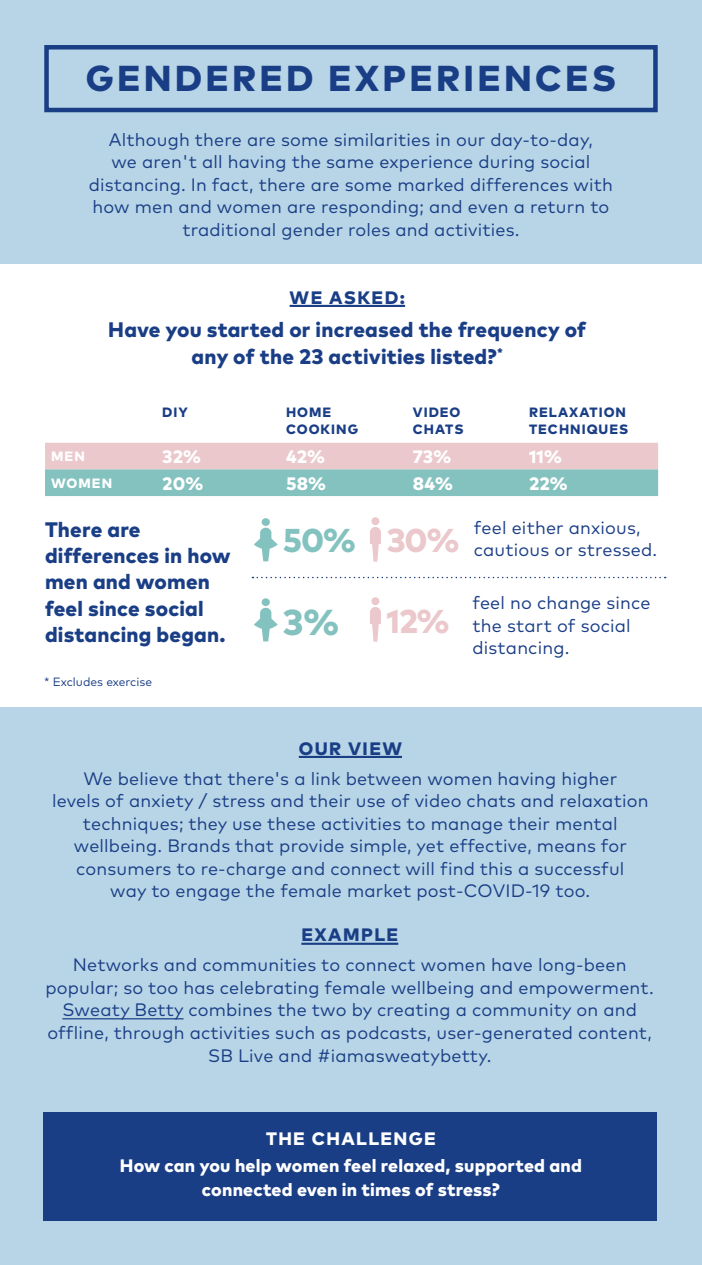
<style>
.page{position:relative;width:702px;height:1265px;background:#fff}
.page>*{position:absolute;margin:0;border:0;box-sizing:border-box;transform-origin:0 0}
.t1{font:800 36px "Mark Pro";letter-spacing:.09em;color:#1a3e86}
.t2{font:800 36px "Mark Pro";color:#83c2bf}
.t3{font:800 33px "Mark Pro";color:#83c2bf}
.t4{font:800 33px "Mark Pro";color:#ebc8cc}
.t5{font:800 21px/26.2px "Mark Pro";letter-spacing:.01em;color:#1a3e86}
.t6{font:18px/22.5px "Mark Pro";letter-spacing:.01em;color:#1a3e86;text-align:center}
.t7{font:800 18px/27px "Mark Pro";letter-spacing:.01em;color:#fff;text-align:center}
.t8{font:800 18px "Mark Pro";letter-spacing:.08em;color:#1a3e86}
.t9{font:800 13.5px/16.5px "Mark Pro";letter-spacing:.075em;color:#1a3e86}
.t10{font:800 13.5px "Mark Pro";letter-spacing:.08em;color:#fff}
.t11{font:12px "Mark Pro";color:#1a3e86}
.s1{color:#ebc8cc}
</style>
<div class="page">
<div style="left:0;top:0;width:702px;height:1264px;background:#b7d5e6"></div>
<div style="left:44px;top:1112px;width:613px;height:108px;background:#1a3e86"></div>
<div style="left:0;top:265px;width:702px;height:441px;background:#fff"></div>
<hr style="left:301px;top:942px;width:97px;height:2px;background:#1a3e86">
<hr style="left:62px;top:1018px;width:121px;height:1px;background:#1a3e86">
<hr style="left:299px;top:755px;width:103px;height:3px;background:#1a3e86">
<hr style="left:289px;top:305px;width:116px;height:2px;background:#1a3e86">
<div style="left:262px;top:518px;width:8px;height:8px;background:#83c2bf;border-radius:50%"></div>
<svg style="left:254px;top:527px;width:24px;height:34px"></svg>
<div style="left:262px;top:598px;width:8px;height:8px;background:#83c2bf;border-radius:50%"></div>
<svg style="left:254px;top:607px;width:24px;height:34px"></svg>
<svg style="left:370px;top:527px;width:11px;height:34px"></svg>
<div style="left:371px;top:517px;width:8px;height:8px;background:#ebc8cc;border-radius:50%"></div>
<svg style="left:370px;top:607px;width:11px;height:34px"></svg>
<div style="left:371px;top:597px;width:8px;height:8px;background:#ebc8cc;border-radius:50%"></div>
<div style="left:44px;top:45px;width:613px;height:67px;border:4px solid #1a3e86"></div>
<svg style="left:45px;top:442px;width:613px;height:54px;background:#b8c6c6"></svg>
<svg style="left:252px;top:576px;width:413px;height:2px"></svg>
<h1 class="t1" style="left:86px;top:50px;width:532px">GENDERED EXPERIENCES</h1>
<p class="t6" style="left:89px;top:127px;width:525px">Although there are some similarities in our day-to-day,<br>we aren't all having the same experience during social distancing. In fact, there are some marked differences with how men and women are responding; and even a return to traditional gender roles and activities.</p>
<p class="t8" style="left:289px;top:283px;width:117px">WE ASKED:</p>
<p class="t5" style="left:108px;top:315px;width:479px;text-align:center">Have you started or increased the frequency of any of the 23 activities listed?<sup>*</sup></p>
<p class="t9" style="left:162px;top:403px;width:27px">DIY</p>
<p class="t9" style="left:286px;top:403px;width:74px">HOME<br>COOKING</p>
<p class="t9" style="left:413px;top:403px;width:52px">VIDEO<br>CHATS</p>
<p class="t9" style="left:529px;top:403px;width:101px">RELAXATION<br>TECHNIQUES</p>
<p class="t10" style="left:51px;top:446px;width:35px">MEN</p>
<p class="t7" style="left:162px;top:441px;width:40px">32%</p>
<p class="t7" style="left:286px;top:441px;width:41px">42%</p>
<p class="t7" style="left:413px;top:441px;width:40px">73%</p>
<p class="t7" style="left:529px;top:441px;width:34px">11%</p>
<p class="t10" style="left:51px;top:473px;width:63px">WOMEN</p>
<p class="t7" style="left:162px;top:468px;width:43px">20%</p>
<p class="t7" style="left:286px;top:468px;width:42px">58%</p>
<p class="t7" style="left:413px;top:468px;width:42px">84%</p>
<p class="t7" style="left:529px;top:468px;width:40px">22%</p>
<p class="t5" style="left:45px;top:514px;width:187px">There are differences in how men and women feel since social distancing began.</p>
<h2 class="t3" style="left:283px;top:514px;width:178px">50% <span class="s1">30%</span></h2>
<h1 class="t2" style="left:283px;top:595px;width:58px">3%</h1>
<h2 class="t4" style="left:386px;top:596px;width:64px">12%</h2>
<p class="t11" style="left:44px;top:672px;width:109px">* Excludes exercise</p>
<p class="t6" style="left:474px;top:514px;width:185px;text-align:left">feel either anxious, cautious or stressed.</p>
<p class="t6" style="left:472px;top:590px;width:180px;text-align:left">feel no change since the start of social distancing.</p>
<p class="t8" style="left:299px;top:734px;width:105px">OUR VIEW</p>
<p class="t6" style="left:52px;top:765px;width:598px">We believe that there's a link between women having higher<br>levels of anxiety / stress and their use of video chats and relaxation techniques; they use these activities to manage their mental wellbeing. Brands that provide simple, yet effective, means for consumers to re-charge and connect will find this a successful<br>way to engage the female market post-COVID-19 too.</p>
<p class="t8" style="left:301px;top:921px;width:98px">EXAMPLE</p>
<p class="t6" style="left:45px;top:952px;width:610px">Networks and communities to connect women have long-been popular; so too has celebrating female wellbeing and empowerment.<br>Sweaty Betty combines the two by creating a community on and offline, through activities such as podcasts, user-generated content, SB Live and #iamasweatybetty.</p>
<p class="t7" style="left:120px;top:1123px;width:463px">THE CHALLENGE<br>How can you help women feel relaxed, supported and</p>
<p class="t7" style="left:202px;top:1174px;width:299px">connected even in times of stress?</p>
</div>
